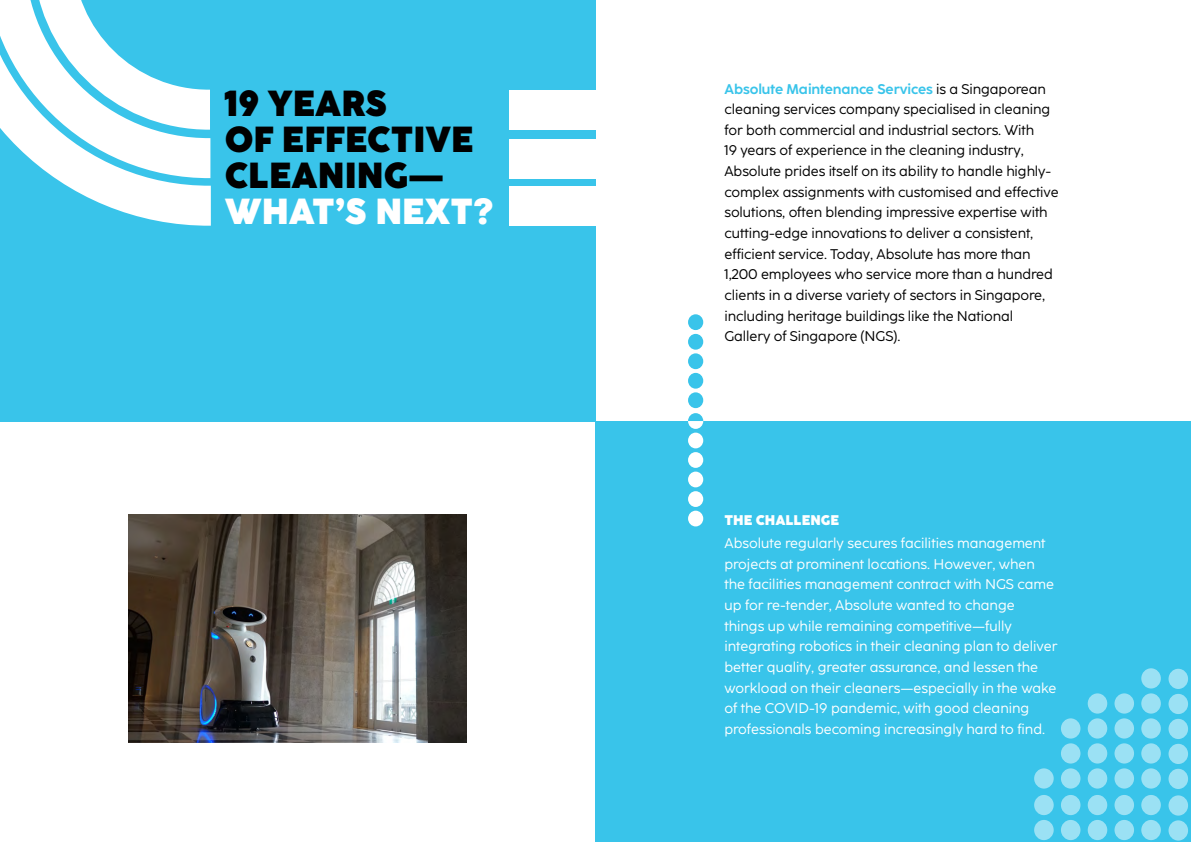
<style>
.page{position:relative;width:1191px;height:842px;background:#fff}
.page>*{position:absolute;margin:0;border:0;box-sizing:border-box;transform-origin:0 0}
._1ST_-_MAIN_HEADLINE{font:800 36.1px/36.1px "Coco Sharp";color:#000}
._1ST_-_Intro_para{font:14px/20.6px "Coco Sharp";letter-spacing:-.005em;color:#000}
._1ST_-_Intro_para_-W{font:14px/20.6px "Coco Sharp";color:#fff}
._1ST_-_Intro_Para{font:800 14px "Coco Sharp";color:#fff}
.s1{color:#fff}
.s2{font-weight:700;color:#39c4ea}
</style>
<div class="page">
<div style="left:595px;top:421px;width:596px;height:421px;background:#39c4ea"></div>
<div style="left:0;top:0;width:595px;height:421px;background:#39c4ea"></div>
<div style="left:1168px;top:795px;width:20px;height:21px;background:#9be1f4;border-radius:50%"></div>
<div style="left:1168px;top:820px;width:20px;height:20px;background:#9be1f4;border-radius:50%"></div>
<div style="left:1168px;top:669px;width:20px;height:20px;background:#9be1f4;border-radius:50%"></div>
<svg style="left:1087px;top:795px;width:20px;height:20px"></svg>
<svg style="left:1087px;top:820px;width:20px;height:20px"></svg>
<svg style="left:1034px;top:768px;width:19px;height:21px"></svg>
<div style="left:1114px;top:795px;width:20px;height:20px;background:#9be1f4;border-radius:50%"></div>
<div style="left:1114px;top:820px;width:20px;height:20px;background:#9be1f4;border-radius:50%"></div>
<div style="left:1061px;top:743px;width:19px;height:20px;background:#9be1f4;border-radius:50%"></div>
<div style="left:1061px;top:718px;width:19px;height:20px;background:#9be1f4;border-radius:50%"></div>
<div style="left:1061px;top:768px;width:19px;height:21px;background:#9be1f4;border-radius:50%"></div>
<div style="left:1141px;top:795px;width:19px;height:20px;background:#9be1f4;border-radius:50%"></div>
<div style="left:1141px;top:820px;width:19px;height:20px;background:#9be1f4;border-radius:50%"></div>
<div style="left:1141px;top:668px;width:19px;height:20px;background:#9be1f4;border-radius:50%"></div>
<div style="left:1087px;top:693px;width:20px;height:21px;background:#9be1f4;border-radius:50%"></div>
<div style="left:1087px;top:743px;width:20px;height:20px;background:#9be1f4;border-radius:50%"></div>
<div style="left:1087px;top:718px;width:20px;height:20px;background:#9be1f4;border-radius:50%"></div>
<div style="left:1087px;top:768px;width:20px;height:21px;background:#9be1f4;border-radius:50%"></div>
<div style="left:1034px;top:795px;width:19px;height:20px;background:#9be1f4;border-radius:50%"></div>
<div style="left:1034px;top:820px;width:19px;height:20px;background:#9be1f4;border-radius:50%"></div>
<div style="left:1168px;top:694px;width:20px;height:20px;background:#9be1f4;border-radius:50%"></div>
<div style="left:1168px;top:744px;width:20px;height:20px;background:#9be1f4;border-radius:50%"></div>
<div style="left:1168px;top:719px;width:20px;height:20px;background:#9be1f4;border-radius:50%"></div>
<div style="left:1168px;top:769px;width:20px;height:20px;background:#9be1f4;border-radius:50%"></div>
<div style="left:1114px;top:693px;width:20px;height:21px;background:#9be1f4;border-radius:50%"></div>
<div style="left:1114px;top:743px;width:20px;height:20px;background:#9be1f4;border-radius:50%"></div>
<div style="left:1114px;top:718px;width:20px;height:20px;background:#9be1f4;border-radius:50%"></div>
<div style="left:1114px;top:768px;width:20px;height:21px;background:#9be1f4;border-radius:50%"></div>
<div style="left:1061px;top:795px;width:19px;height:20px;background:#9be1f4;border-radius:50%"></div>
<div style="left:1061px;top:820px;width:19px;height:20px;background:#9be1f4;border-radius:50%"></div>
<svg style="left:1141px;top:693px;width:19px;height:21px"></svg>
<div style="left:1141px;top:743px;width:19px;height:20px;background:#9be1f4;border-radius:50%"></div>
<div style="left:1141px;top:718px;width:19px;height:20px;background:#9be1f4;border-radius:50%"></div>
<svg style="left:1141px;top:768px;width:19px;height:21px"></svg>
<img style="left:129px;top:514px;width:338px;height:229px">
<div style="left:508px;top:90px;width:87px;height:40px;background:#fff"></div>
<div style="left:508px;top:139px;width:87px;height:40px;background:#fff"></div>
<div style="left:508px;top:186px;width:87px;height:40px;background:#fff"></div>
<svg style="left:0;top:0;width:211px;height:226px"></svg>
<div style="left:688px;top:413px;width:15px;height:16px;background:#fff;border-radius:50%"></div>
<div style="left:688px;top:452px;width:15px;height:16px;background:#fff;border-radius:50%"></div>
<div style="left:688px;top:433px;width:15px;height:15px;background:#fff;border-radius:50%"></div>
<div style="left:688px;top:472px;width:15px;height:15px;background:#fff;border-radius:50%"></div>
<div style="left:688px;top:314px;width:15px;height:16px;background:#39c4ea;border-radius:50%"></div>
<div style="left:688px;top:491px;width:15px;height:16px;background:#fff;border-radius:50%"></div>
<div style="left:688px;top:334px;width:15px;height:16px;background:#39c4ea;border-radius:50%"></div>
<div style="left:688px;top:373px;width:15px;height:16px;background:#39c4ea;border-radius:50%"></div>
<div style="left:688px;top:511px;width:15px;height:15px;background:#fff;border-radius:50%"></div>
<div style="left:688px;top:353px;width:15px;height:16px;background:#39c4ea;border-radius:50%"></div>
<div style="left:688px;top:392px;width:15px;height:16px;background:#39c4ea;border-radius:50%"></div>
<svg style="left:688px;top:413px;width:15px;height:8px"></svg>
<p class="_1ST_-_MAIN_HEADLINE" style="left:225px;top:85px;width:164px">19 YEARS</p>
<p class="_1ST_-_MAIN_HEADLINE" style="left:225px;top:121px;width:269px">OF EFFECTIVE<br>CLEANING—<br><span class="s1">WHAT’S NEXT?</span></p>
<p class="_1ST_-_Intro_para" style="left:724px;top:78px;width:336px"><span class="s2">Absolute Maintenance Services</span> is a Singaporean cleaning services company specialised in cleaning for both commercial and industrial sectors. With<br>19 years of experience in the cleaning industry, Absolute prides itself on its ability to handle highly&shy;complex assignments with customised and effective solutions, often blending impressive expertise with cutting-edge innovations to deliver a consistent, efficient service. Today, Absolute has more than 1,200 employees who service more than a hundred clients in a diverse variety of sectors in Singapore, including heritage buildings like the National Gallery of Singapore (NGS).</p>
<p class="_1ST_-_Intro_Para" style="left:724px;top:512px;width:116px">THE CHALLENGE</p>
<p class="_1ST_-_Intro_para_-W" style="left:724px;top:533px;width:334px">Absolute regularly secures facilities management projects at prominent locations. However, when the facilities management contract with NGS came up for re-tender, Absolute wanted to change things up while remaining competitive—fully integrating robotics in their cleaning plan to deliver better quality, greater assurance, and lessen the workload on their cleaners—especially in the wake of the COVID-19 pandemic, with good cleaning professionals becoming increasingly hard to find.</p>
</div>
